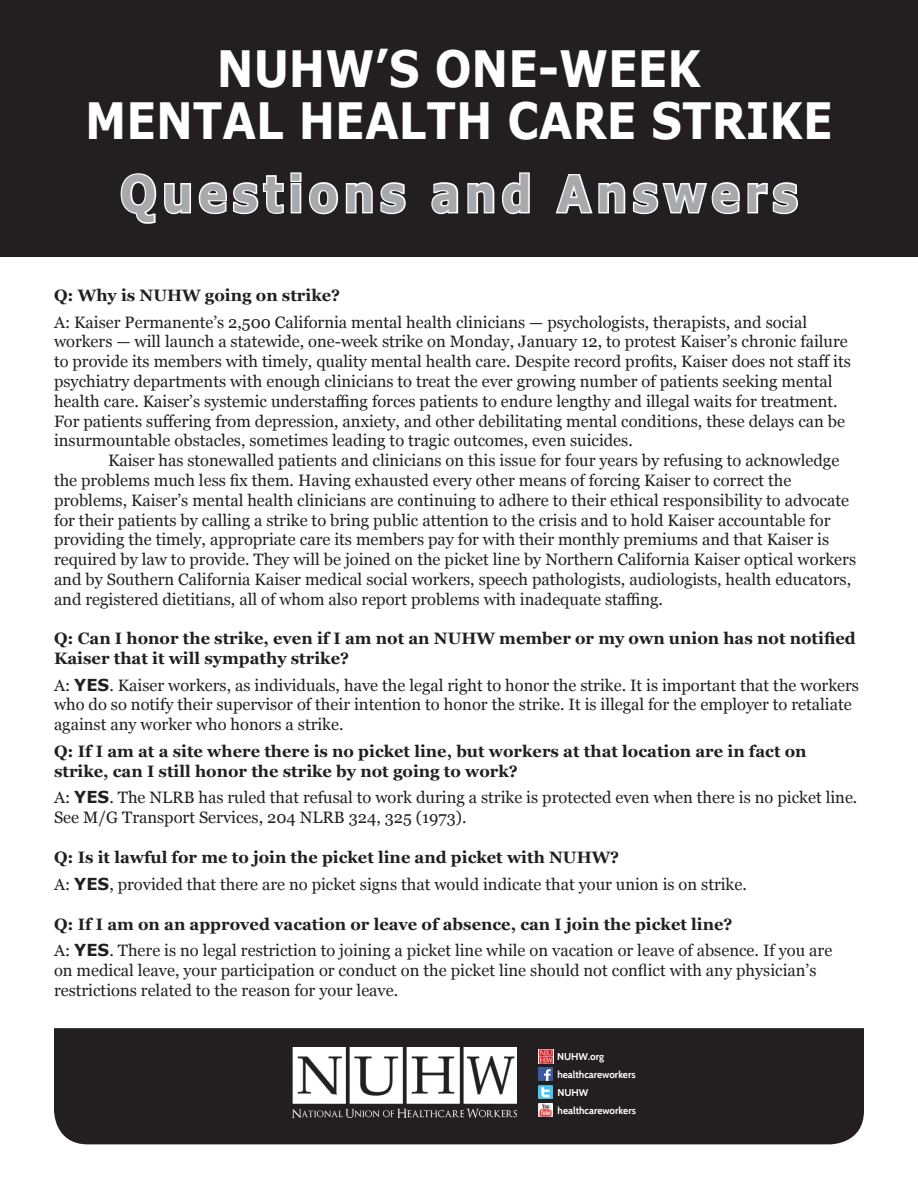
<style>
.page{position:relative;width:918px;height:1188px;background:#fff}
.page>*{position:absolute;margin:0;border:0;box-sizing:border-box;transform-origin:0 0}
.t1{font:700 49.95px/52.2px "Verdana";color:#fff;text-align:center;scale:.87 1}
.t2{font:700 49.95px "Verdana";letter-spacing:.12em;color:#a8a9ad;scale:.87 1}
.t3{font:16.5px/19.8px "Georgia";color:#231f20}
.t4{font:700 16.5px/19.8px "Georgia";color:#231f20}
.t5{font:700 9.9px/18px "Cabin";color:#fff}
.s1{font-family:"Verdana";font-weight:700}
.s2{font-weight:700}
</style>
<div class="page">
<div style="left:0;top:0;width:918px;height:256px;background:#231f20"></div>
<svg style="left:120px;top:172px;width:286px;height:52px"></svg>
<svg style="left:431px;top:182px;width:28px;height:33px"></svg>
<svg style="left:467px;top:172px;width:63px;height:43px"></svg>
<svg style="left:555px;top:174px;width:244px;height:41px"></svg>
<div style="left:54px;top:1028px;width:810px;height:116px;background:#231f20"></div>
<img style="left:293px;top:1048px;width:223px;height:70px">
<div style="left:553px;top:1046px;width:109px;height:23px;background:#231f20"></div>
<img style="left:539px;top:1050px;width:14px;height:13px">
<img style="left:539px;top:1068px;width:14px;height:13px">
<img style="left:539px;top:1085px;width:14px;height:13px">
<img style="left:539px;top:1104px;width:14px;height:13px">
<h1 class="t1" style="left:85px;top:42px;width:861px">NUHW’S ONE-WEEK<br>MENTAL HEALTH CARE STRIKE</h1>
<h1 class="t2" style="left:120px;top:158px;width:781px">Questions and Answers</h1>
<p class="t4" style="left:54px;top:284px;width:288px">Q: Why is NUHW going on strike?</p>
<p class="t3" style="left:54px;top:311px;width:798px">A: Kaiser Permanente’s 2,500 California mental health clinicians — psychologists, therapists, and social workers — will launch a statewide, one-week strike on Monday, January 12, to protest Kaiser’s chronic failure to provide its members with timely, quality mental health care. Despite record profits, Kaiser does not staff its psychiatry departments with enough clinicians to treat the ever growing number of patients seeking mental health care. Kaiser’s systemic understaffing forces patients to endure lengthy and illegal waits for treatment.<br>For patients suffering from depression, anxiety, and other debilitating mental conditions, these delays can be insurmountable obstacles, sometimes leading to tragic outcomes, even suicides.</p>
<p class="t3" style="left:54px;top:450px;width:804px;text-indent:54px">Kaiser has stonewalled patients and clinicians on this issue for four years by refusing to acknowledge the problems much less fix them. Having exhausted every other means of forcing Kaiser to correct the problems, Kaiser’s mental health clinicians are continuing to adhere to their ethical responsibility to advocate for their patients by calling a strike to bring public attention to the crisis and to hold Kaiser accountable for providing the timely, appropriate care its members pay for with their monthly premiums and that Kaiser is required by law to provide. They will be joined on the picket line by Northern California Kaiser optical workers and by Southern California Kaiser medical social workers, speech pathologists, audiologists, health educators, and registered dietitians, all of whom also report problems with inadequate staffing.</p>
<p class="t4" style="left:54px;top:628px;width:803px">Q: Can I honor the strike, even if I am not an NUHW member or my own union has not notified<br>Kaiser that it will sympathy strike?</p>
<p class="t3" style="left:54px;top:674px;width:807px">A: <span class="s1">YES</span>. Kaiser workers, as individuals, have the legal right to honor the strike. It is important that the workers who do so notify their supervisor of their intention to honor the strike. It is illegal for the employer to retaliate against any worker who honors a strike.</p>
<p class="t4" style="left:54px;top:740px;width:754px">Q: If I am at a site where there is no picket line, but workers at that location are in fact on strike, can I still honor the strike by not going to work?</p>
<p class="t3" style="left:54px;top:787px;width:805px">A: <span class="s1">YES</span>. The NLRB has ruled that refusal to work during a strike is protected even when there is no picket line.<br>See M/G Transport Services, 204 NLRB 324, 325 (1973).</p>
<p class="t3" style="left:54px;top:843px;width:694px;line-height:26.5px"><span class="s2">Q: Is it lawful for me to join the picket line and picket with NUHW?<br></span>A: <span class="s1">YES</span>, provided that there are no picket signs that would indicate that your union is on strike.</p>
<p class="t3" style="left:54px;top:910px;width:780px;line-height:26.5px"><span class="s2">Q: If I am on an approved vacation or leave of absence, can I join the picket line?<br></span>A: <span class="s1">YES</span>. There is no legal restriction to joining a picket line while on vacation or leave of absence. If you are</p>
<p class="t3" style="left:54px;top:960px;width:764px">on medical leave, your participation or conduct on the picket line should not conflict with any physician’s restrictions related to the reason for your leave.</p>
<p class="t5" style="left:557px;top:1048px;width:80px">NUHW.org healthcareworkers<br>NUHW healthcareworkers</p>
</div>
